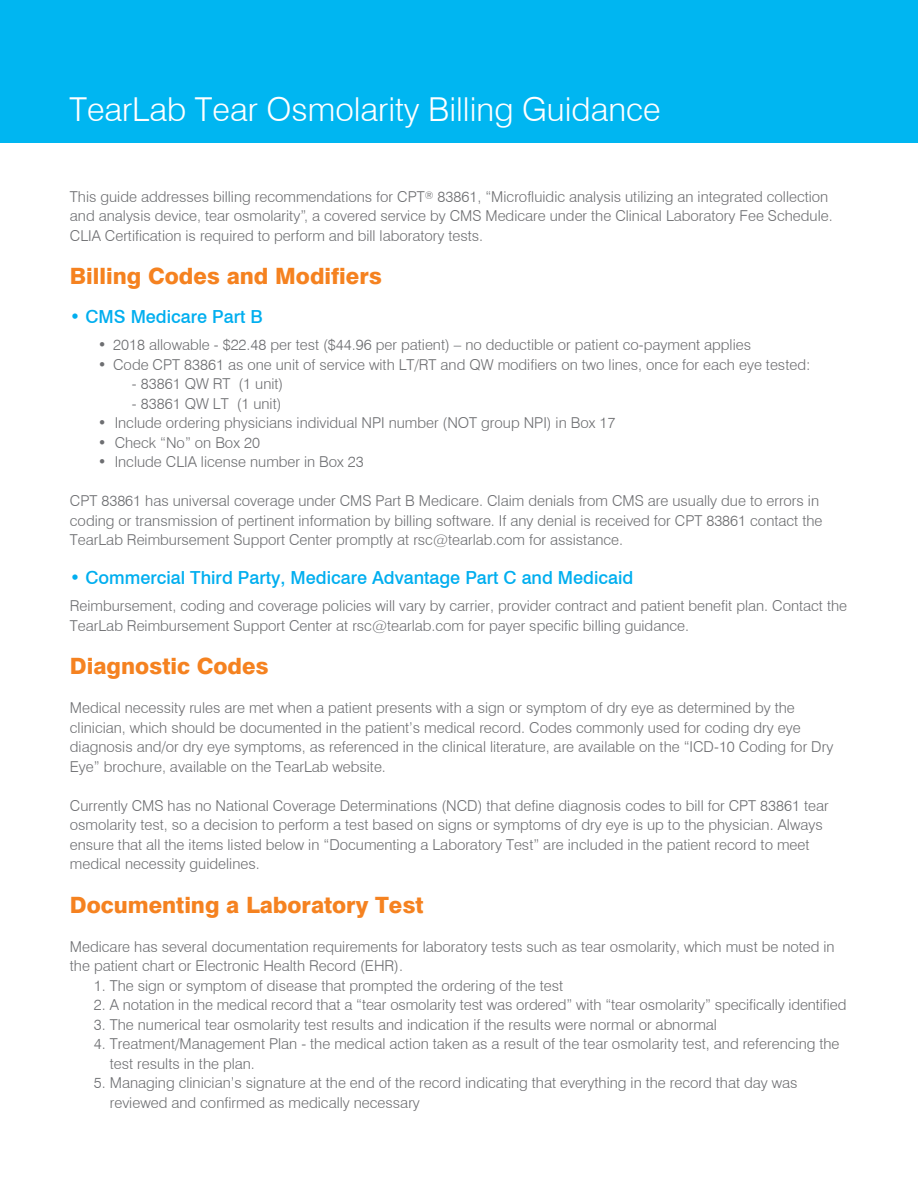
<style>
.page{position:relative;width:918px;height:1188px;background:#fff}
.page>*{position:absolute;margin:0;border:0;box-sizing:border-box;transform-origin:0 0}
.t1{font:300 33px "Swiss 721 BT";color:#fff}
.t2{font:800 22.5px "Swiss 721 BT";color:#f58220}
.t3{font:500 18px "Swiss 721 BT";color:#00aeef}
.t4{font:300 15px/19.5px "Swiss 721 BT";color:#6d6e71}
</style>
<div class="page">
<div style="left:0;top:0;width:918px;height:143px;background:#00b6f1"></div>
<h1 class="t1" style="left:69px;top:89px;width:593px">TearLab Tear Osmolarity Billing Guidance</h1>
<p class="t4" style="left:70px;top:187px;width:764px">This guide addresses billing recommendations for CPT<sup>®</sup> 83861, “Microfluidic analysis utilizing an integrated collection and analysis device, tear osmolarity”, a covered service by CMS Medicare under the Clinical Laboratory Fee Schedule.<br>CLIA Certification is required to perform and bill laboratory tests.</p>
<h2 class="t2" style="left:70px;top:263px;width:314px">Billing Codes and Modifiers</h2>
<p class="t3" style="left:70px;top:306px;width:194px">• CMS Medicare Part B</p>
<p class="t4" style="left:98px;top:335px;width:655px">• 2018 allowable - $22.48 per test ($44.96 per patient) – no deductible or patient co-payment applies</p>
<p class="t4" style="left:98px;top:355px;width:714px">• Code CPT 83861 as one unit of service with LT/RT and QW modifiers on two lines, once for each eye tested:</p>
<p class="t4" style="left:132px;top:374px;width:153px">- 83861 QW RT (1 unit)</p>
<p class="t4" style="left:132px;top:394px;width:151px">- 83861 QW LT (1 unit)</p>
<p class="t4" style="left:98px;top:413px;width:519px">• Include ordering physicians individual NPI number (NOT group NPI) in Box 17</p>
<p class="t4" style="left:98px;top:433px;width:164px">• Check “No” on Box 20</p>
<p class="t4" style="left:98px;top:452px;width:268px">• Include CLIA license number in Box 23</p>
<p class="t4" style="left:70px;top:491px;width:754px">CPT 83861 has universal coverage under CMS Part B Medicare. Claim denials from CMS are usually due to errors in coding or transmission of pertinent information by billing software. If any denial is received for CPT 83861 contact the<br>TearLab Reimbursement Support Center promptly at rsc@tearlab.com for assistance.</p>
<p class="t3" style="left:70px;top:567px;width:565px">• Commercial Third Party, Medicare Advantage Part C and Medicaid</p>
<p class="t4" style="left:70px;top:596px;width:779px">Reimbursement, coding and coverage policies will vary by carrier, provider contract and patient benefit plan. Contact the<br>TearLab Reimbursement Support Center at rsc@tearlab.com for payer specific billing guidance.</p>
<h2 class="t2" style="left:70px;top:653px;width:200px">Diagnostic Codes</h2>
<p class="t4" style="left:70px;top:698px;width:765px">Medical necessity rules are met when a patient presents with a sign or symptom of dry eye as determined by the clinician, which should be documented in the patient’s medical record. Codes commonly used for coding dry eye diagnosis and/or dry eye symptoms, as referenced in the clinical literature, are available on the “ICD-10 Coding for Dry Eye” brochure, available on the TearLab website.</p>
<p class="t4" style="left:70px;top:796px;width:760px">Currently CMS has no National Coverage Determinations (NCD) that define diagnosis codes to bill for CPT 83861 tear osmolarity test, so a decision to perform a test based on signs or symptoms of dry eye is up to the physician. Always ensure that all the items listed below in “Documenting a Laboratory Test” are included in the patient record to meet medical necessity guidelines.</p>
<h2 class="t2" style="left:70px;top:891px;width:355px">Documenting a Laboratory Test</h2>
<p class="t4" style="left:70px;top:937px;width:766px">Medicare has several documentation requirements for laboratory tests such as tear osmolarity, which must be noted in the patient chart or Electronic Health Record (EHR).</p>
<p class="t4" style="left:94px;top:976px;width:471px">1. The sign or symptom of disease that prompted the ordering of the test</p>
<p class="t4" style="left:94px;top:995px;width:754px">2. A notation in the medical record that a “tear osmolarity test was ordered” with “tear osmolarity” specifically identified</p>
<p class="t4" style="left:94px;top:1015px;width:625px">3. The numerical tear osmolarity test results and indication if the results were normal or abnormal</p>
<p class="t4" style="left:110px;top:1034px;width:731px;text-indent:-16px">4. Treatment/Management Plan - the medical action taken as a result of the tear osmolarity test, and referencing the test results in the plan.</p>
<p class="t4" style="left:110px;top:1073px;width:689px;text-indent:-16px">5. Managing clinician’s signature at the end of the record indicating that everything in the record that day was reviewed and confirmed as medically necessary</p>
</div>
